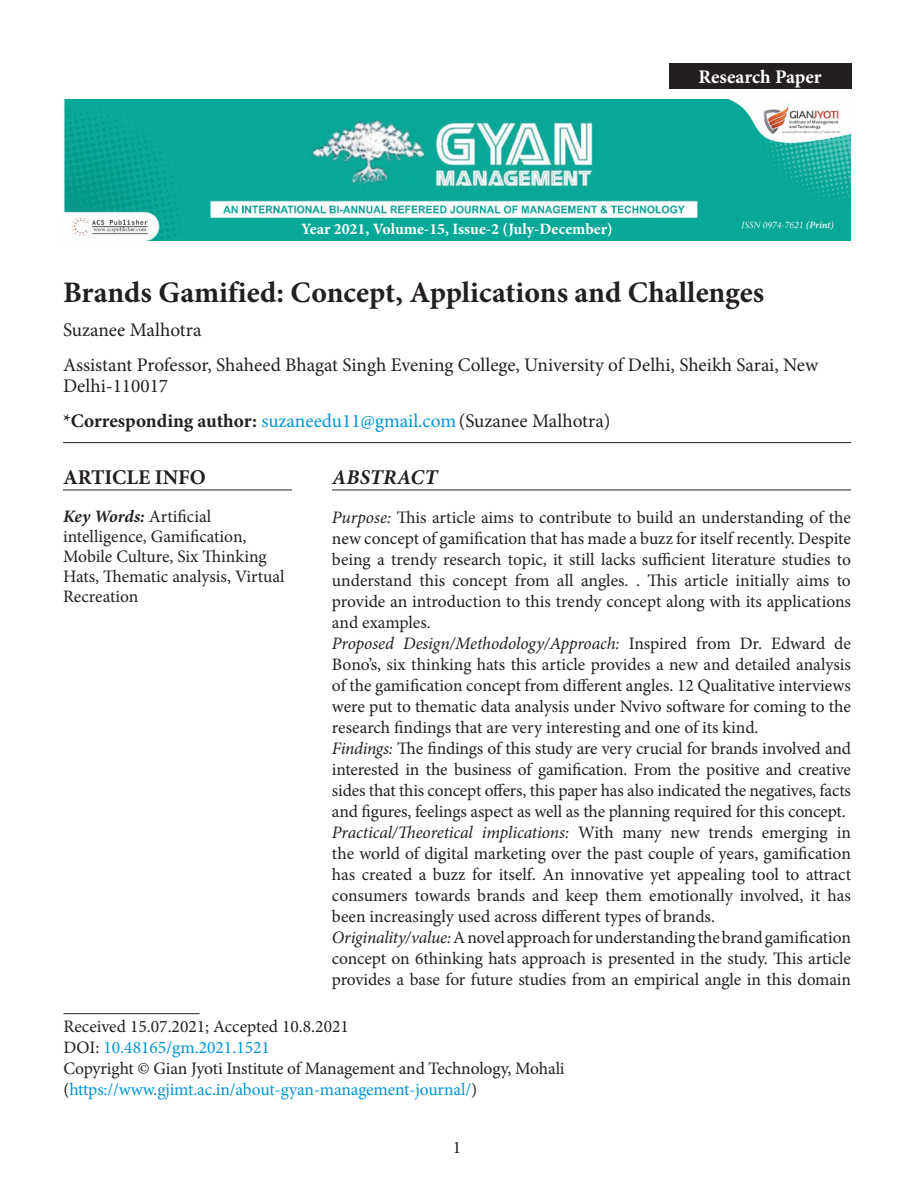
<style>
.page{position:relative;width:914px;height:1197px;background:#fff}
.page>*{position:absolute;margin:0;border:0;box-sizing:border-box;transform-origin:0 0}
.article_title{font:700 29.75px "Minion Pro";color:#231f20}
.Article_Info{font:700 21px "Minion Pro";color:#231f20}
.Abstract{font:italic 700 21px "Minion Pro";letter-spacing:.01em;color:#231f20}
.author_name{font:19.25px/21px "Minion Pro";color:#231f20}
.author_name-2{font:700 19.25px "Minion Pro";color:#231f20}
.t1{font:700 19.25px "Minion Pro";letter-spacing:-.005em;color:#fff}
.abstract_text{font:17.5px/21px "Minion Pro";letter-spacing:-.005em;color:#231f20;text-align:justify}
.Email_Section{font:17.5px/21px "Minion Pro";letter-spacing:-.01em;color:#231f20}
.Article_info_text{font:17.5px/20.1px "Minion Pro";color:#231f20}
.Corresponding_author{font:17.5px "Minion Pro";color:#231f20}
.Email_Section-2{font:17.5px "Minion Pro";color:#0095d5}
.t2{font:700 15.75px "Minion Pro";color:#fff}
.s1{font-weight:400;color:#0095d5}
.s2{font-weight:400}
.s3{font-style:italic}
.s4{color:#231f20}
.s5{color:#0095d5}
.s6{font-weight:700;font-style:italic}
</style>
<div class="page">
<img style="left:63px;top:99px;width:787px;height:141px">
<hr style="left:332px;top:490px;width:518px;height:1px;background:#231f20">
<hr style="left:63px;top:1013px;width:137px;height:1px;background:#231f20">
<hr style="left:63px;top:442px;width:788px;height:1px;background:#231f20">
<div style="left:668px;top:63px;width:183px;height:26px;background:#231f20"></div>
<hr style="left:63px;top:490px;width:229px;height:1px;background:#231f20">
<p class="t2" style="left:301px;top:218px;width:313px">Year 2021, Volume-15, Issue-2 (July-December)</p>
<p class="t1" style="left:698px;top:64px;width:125px">Research Paper</p>
<p class="article_title" style="left:63px;top:272px;width:702px">Brands Gamified: Concept, Applications and Challenges</p>
<p class="author_name" style="left:63px;top:319px;width:140px">Suzanee Malhotra</p>
<p class="author_name" style="left:63px;top:354px;width:757px">Assistant Professor, Shaheed Bhagat Singh Evening College, University of Delhi, Sheikh Sarai, New<br>Delhi-110017</p>
<p class="author_name-2" style="left:63px;top:407px;width:549px">*Corresponding author: <span class="s1">suzaneedu11@gmail.com</span><span class="s2">(Suzanee Malhotra)</span></p>
<p class="Abstract" style="left:332px;top:463px;width:107px">ABSTRACT</p>
<p class="abstract_text" style="left:332px;top:507px;width:520px"><span class="s3">Purpose:</span> This article aims to contribute to build an understanding of the new concept of gamification that has made a buzz for itself recently. Despite being a trendy research topic, it still lacks sufficient literature studies to understand this concept from all angles. . This article initially aims to provide an introduction to this trendy concept along with its applications and examples.</p>
<p class="abstract_text" style="left:332px;top:633px;width:520px"><span class="s3">Proposed Design/Methodology/Approach:</span> Inspired from Dr. Edward de Bono’s, six thinking hats this article provides a new and detailed analysis of the gamification concept from different angles. 12 Qualitative interviews were put to thematic data analysis under Nvivo software for coming to the research findings that are very interesting and one of its kind.</p>
<p class="abstract_text" style="left:332px;top:738px;width:520px"><span class="s3">Findings:</span> The findings of this study are very crucial for brands involved and interested in the business of gamification. From the positive and creative sides that this concept offers, this paper has also indicated the negatives, facts and figures, feelings aspect as well as the planning required for this concept.</p>
<p class="abstract_text" style="left:332px;top:822px;width:520px"><span class="s3">Practical/Theoretical implications:</span> With many new trends emerging in the world of digital marketing over the past couple of years, gamification has created a buzz for itself. An innovative yet appealing tool to attract consumers towards brands and keep them emotionally involved, it has been increasingly used across different types of brands.</p>
<p class="abstract_text" style="left:332px;top:927px;width:520px"><span class="s3">Originality/value:</span> A novel approach for understanding the brand gamification concept on 6thinking hats approach is presented in the study. This article provides a base for future studies from an empirical angle in this domain</p>
<p class="Corresponding_author" style="left:63px;top:1014px;width:287px">Received 15.07.2021; Accepted 10.8.2021</p>
<p class="Email_Section-2" style="left:63px;top:1035px;width:208px"><span class="s4">DOI:</span> 10.48165/gm.2021.1521</p>
<p class="Email_Section" style="left:63px;top:1058px;width:502px">Copyright ©️ Gian Jyoti Institute of Management and Technology, Mohali (<span class="s5">https://www.gjimt.ac.in/about-gyan-management-journal/</span>)</p>
<p class="Article_Info" style="left:63px;top:463px;width:144px">ARTICLE INFO</p>
<p class="Article_info_text" style="left:63px;top:506px;width:223px"><span class="s6">Key Words:</span> Artificial intelligence, Gamification,<br>Mobile Culture, Six Thinking<br>Hats, Thematic analysis, Virtual<br>Recreation</p>
<p class="abstract_text" style="left:453px;top:1137px;width:10px">1</p>
</div>
